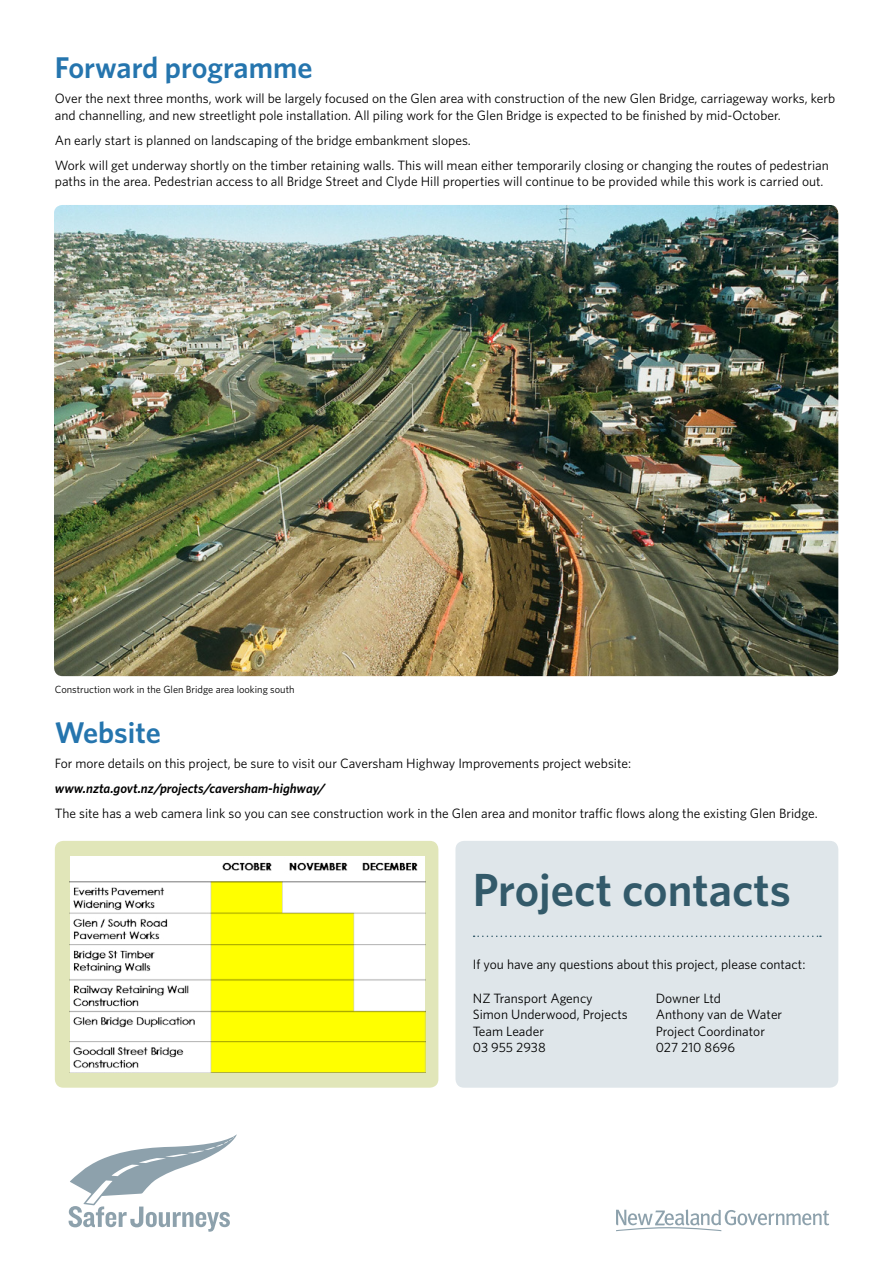
<style>
.page{position:relative;width:893px;height:1263px;background:#fff}
.page>*{position:absolute;margin:0;border:0;box-sizing:border-box;transform-origin:0 0}
.t1{font:600 46.5px "Whitney";color:#335a6a}
.t2{font:600 30px "Whitney";color:#2575ae}
.t3{font:13.5px/16.5px "Whitney";color:#000}
.t4{font:italic 600 13.5px "Whitney";color:#000}
.t5{font:10.35px "Whitney";color:#000}
</style>
<div class="page">
<svg style="left:69px;top:1134px;width:168px;height:98px"></svg>
<svg style="left:616px;top:1209px;width:213px;height:22px"></svg>
<div style="left:455px;top:841px;width:383px;height:247px;background:#dfe6ea;border-radius:9px"></div>
<svg style="left:474px;top:935px;width:347px;height:2px"></svg>
<img style="left:54px;top:205px;width:784px;height:471px">
<div style="left:55px;top:841px;width:383px;height:247px;background:#e1e6b9;border-radius:9px"></div>
<img style="left:70px;top:856px;width:355px;height:217px">
<h2 class="t2" style="left:55px;top:48px;width:259px">Forward programme</h2>
<p class="t3" style="left:55px;top:90px;width:782px">Over the next three months, work will be largely focused on the Glen area with construction of the new Glen Bridge, carriageway works, kerb and channelling, and new streetlight pole installation. All piling work for the Glen Bridge is expected to be finished by mid-October.</p>
<p class="t3" style="left:55px;top:127px;width:775px;line-height:25px">An early start is planned on landscaping of the bridge embankment slopes.<br>Work will get underway shortly on the timber retaining walls. This will mean either temporarily closing or changing the routes of pedestrian</p>
<p class="t3" style="left:55px;top:173px;width:770px">paths in the area. Pedestrian access to all Bridge Street and Clyde Hill properties will continue to be provided while this work is carried out.</p>
<p class="t5" style="left:55px;top:682px;width:241px">Construction work in the Glen Bridge area looking south</p>
<h2 class="t2" style="left:55px;top:713px;width:107px">Website</h2>
<p class="t3" style="left:55px;top:755px;width:578px">For more details on this project, be sure to visit our Caversham Highway Improvements project website:</p>
<p class="t4" style="left:55px;top:779px;width:272px">www.nzta.govt.nz/projects/caversham-highway/</p>
<p class="t3" style="left:55px;top:805px;width:764px">The site has a web camera link so you can see construction work in the Glen area and monitor traffic flows along the existing Glen Bridge.</p>
<h1 class="t1" style="left:473px;top:859px;width:320px">Project contacts</h1>
<p class="t3" style="left:473px;top:956px;width:334px">If you have any questions about this project, please contact:</p>
<p class="t3" style="left:473px;top:989px;width:156px">NZ Transport Agency<br>Simon Underwood, Projects<br>Team Leader<br>03 955 2938</p>
<p class="t3" style="left:656px;top:989px;width:128px">Downer Ltd<br>Anthony van de Water<br>Project Coordinator<br>027 210 8696</p>
</div>
